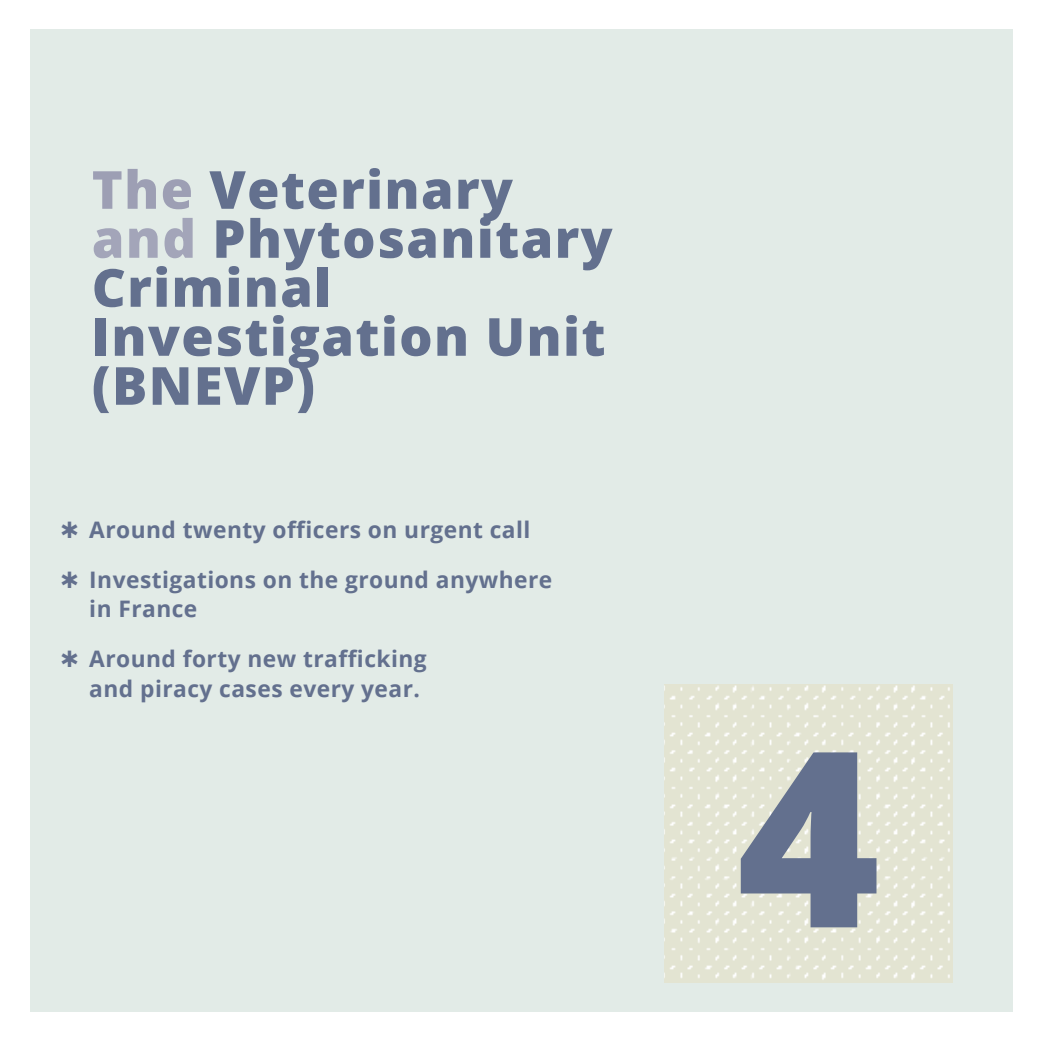
<style>
.page{position:relative;width:1042px;height:1042px;background:#fff}
.page>*{position:absolute;margin:0;border:0;box-sizing:border-box;transform-origin:0 0}
.t1{font:800 245px "Open Sans";color:#63708e}
.t2{font:800 52.5px/49px "Open Sans";letter-spacing:.025em;color:#63708e}
.t3{font:700 22.75px/49.5px "Open Sans";letter-spacing:.02em;color:#63708e}
.s1{color:#9d9fb4}
.s2{color:#a3a5b9}
</style>
<div class="page">
<div style="left:30px;top:30px;width:982px;height:982px;background:#e2ebe7"></div>
<img style="left:665px;top:685px;width:287px;height:297px">
<h2 class="t2" style="left:92px;top:162px;width:522px"><span class="s1">The</span> Veterinary <span class="s2">and</span> Phytosanitary<br>Criminal<br>Investigation Unit (BNEVP)</h2>
<p class="t3" style="left:89px;top:504px;width:464px">Around twenty officers on urgent call<br>Investigations on the ground anywhere</p>
<p class="t3" style="left:89px;top:584px;width:339px">in France<br>Around forty new trafficking</p>
<p class="t3" style="left:89px;top:663px;width:332px">and piracy cases every year.</p>
<h1 class="t1" style="left:736px;top:652px;width:145px">4</h1>
</div>
